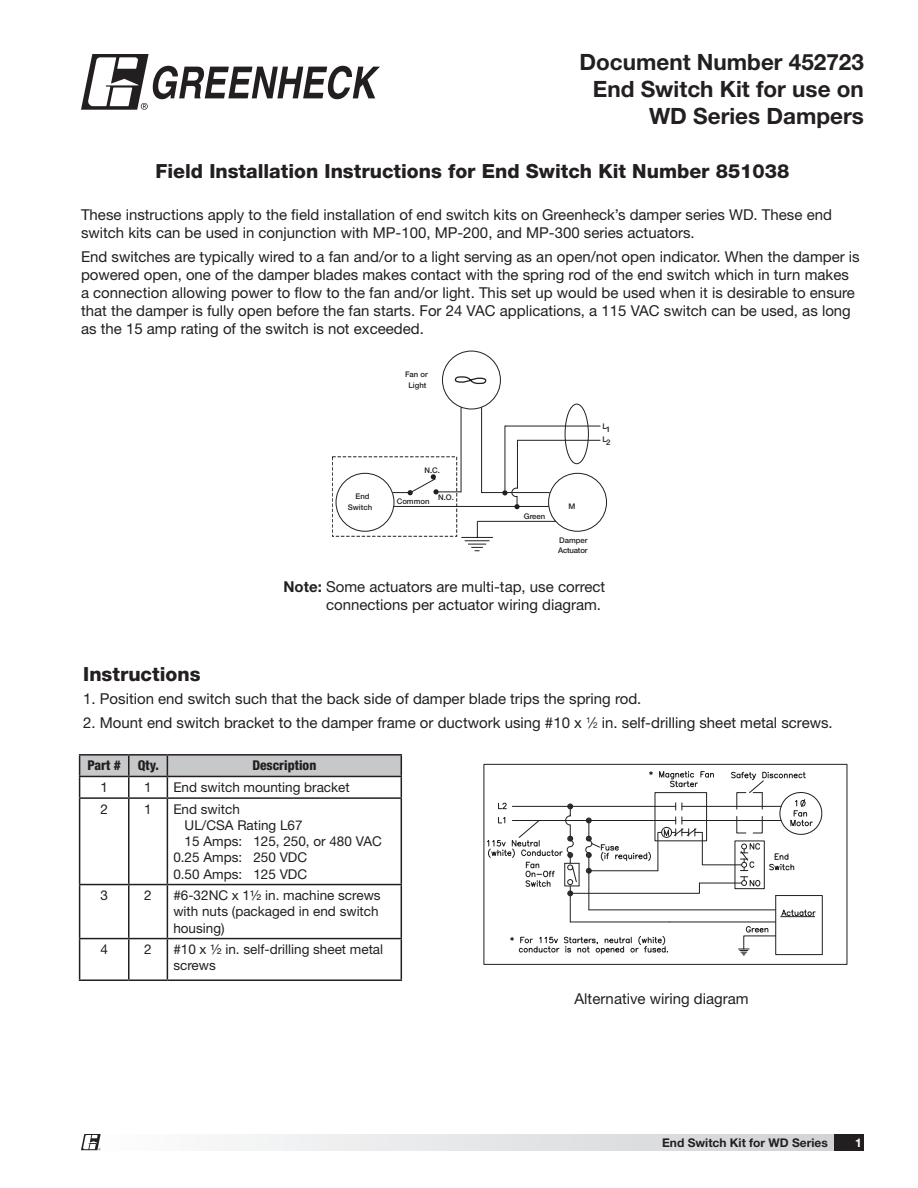
<style>
.page{position:relative;width:918px;height:1188px;background:#fff}
.page>*{position:absolute;margin:0;border:0;box-sizing:border-box;transform-origin:0 0}
.Heading{font:700 22.5px/27px "Helvetica Neue LT Std";color:#231f20;text-align:right}
.Subheading{font:800 19.5px "Helvetica Neue LT Std";color:#231f20}
.Text{font:15px/18px "Helvetica Neue LT Std";color:#231f20}
.t1{font:13.5px/16.2px "Helvetica Neue LT Std";color:#231f20}
.t2{font:800 condensed 13.5px "Helvetica Neue LT Std";color:#231f20}
.t3{font:700 12px "Helvetica Neue LT Std";color:#231f20}
.t4{font:700 12px "Helvetica Neue LT Std";color:#fff}
.t5{font:500 7.8px/10.4px "Helvetica Neue LT Std";color:#231f20}
.t6{font:500 7.8px/10.4px "Helvetica Neue LT Std";letter-spacing:-.03em;color:#231f20}
.s1{font-weight:700}
.s2{font-size:8.25px}
</style>
<div class="page">
<div style="left:565px;top:404px;width:24px;height:60px;border:1px solid #231f20;border-radius:50%"></div>
<div style="left:336px;top:473px;width:58px;height:58px;border:1px solid #231f20;border-radius:50%"></div>
<svg style="left:392px;top:407px;width:215px;height:144px"></svg>
<svg style="left:454px;top:376px;width:33px;height:8px"></svg>
<div style="left:442px;top:351px;width:59px;height:58px;border:1px solid #231f20;border-radius:50%"></div>
<div style="left:332px;top:457px;width:125px;height:80px;border:1px dashed #231f20"></div>
<div style="left:483px;top:764px;width:364px;height:201px;border:1px solid #231f20"></div>
<svg style="left:487px;top:771px;width:336px;height:185px"></svg>
<svg style="left:81px;top:54px;width:299px;height:56px"></svg>
<div style="left:81px;top:1134px;width:760px;height:17px;background:linear-gradient(to right,#fefefe,#d1d2d4)"></div>
<div style="left:834px;top:1134px;width:30px;height:17px;background:#231f20"></div>
<svg style="left:81px;top:1134px;width:20px;height:16px"></svg>
<hr style="left:79px;top:754px;width:50px;height:2px;background:#231f20">
<hr style="left:129px;top:754px;width:38px;height:2px;background:#231f20">
<hr style="left:167px;top:754px;width:235px;height:2px;background:#231f20">
<svg style="left:79px;top:755px;width:323px;height:42px"></svg>
<hr style="left:79px;top:797px;width:50px;height:2px;background:#231f20">
<hr style="left:79px;top:799px;width:1px;height:85px;background:#231f20">
<hr style="left:129px;top:797px;width:38px;height:2px;background:#231f20">
<hr style="left:128px;top:799px;width:2px;height:85px;background:#231f20">
<hr style="left:167px;top:797px;width:235px;height:2px;background:#231f20">
<hr style="left:167px;top:799px;width:1px;height:85px;background:#231f20">
<hr style="left:401px;top:799px;width:1px;height:85px;background:#231f20">
<hr style="left:79px;top:884px;width:50px;height:1px;background:#231f20">
<hr style="left:79px;top:885px;width:1px;height:53px;background:#231f20">
<hr style="left:129px;top:884px;width:38px;height:1px;background:#231f20">
<hr style="left:128px;top:885px;width:2px;height:53px;background:#231f20">
<hr style="left:167px;top:884px;width:235px;height:1px;background:#231f20">
<hr style="left:167px;top:885px;width:1px;height:53px;background:#231f20">
<hr style="left:401px;top:885px;width:1px;height:53px;background:#231f20">
<hr style="left:79px;top:938px;width:50px;height:1px;background:#231f20">
<hr style="left:79px;top:939px;width:1px;height:40px;background:#231f20">
<hr style="left:129px;top:938px;width:38px;height:1px;background:#231f20">
<hr style="left:128px;top:939px;width:2px;height:40px;background:#231f20">
<hr style="left:167px;top:938px;width:235px;height:1px;background:#231f20">
<hr style="left:167px;top:939px;width:1px;height:40px;background:#231f20">
<hr style="left:401px;top:939px;width:1px;height:40px;background:#231f20">
<hr style="left:79px;top:979px;width:50px;height:2px;background:#231f20">
<hr style="left:129px;top:979px;width:38px;height:2px;background:#231f20">
<hr style="left:167px;top:979px;width:235px;height:2px;background:#231f20">
<p class="Heading" style="left:579px;top:48px;width:286px">Document Number 452723<br>End Switch Kit for use on<br>WD Series Dampers</p>
<p class="Subheading" style="left:156px;top:160px;width:635px">Field Installation Instructions for End Switch Kit Number 851038</p>
<p class="Text" style="left:81px;top:206px;width:752px">These instructions apply to the field installation of end switch kits on Greenheck’s damper series WD. These end switch kits can be used in conjunction with MP-100, MP-200, and MP-300 series actuators.</p>
<p class="Text" style="left:81px;top:248px;width:780px">End switches are typically wired to a fan and/or to a light serving as an open/not open indicator. When the damper is powered open, one of the damper blades makes contact with the spring rod of the end switch which in turn makes a connection allowing power to flow to the fan and/or light. This set up would be used when it is desirable to ensure that the damper is fully open before the fan starts. For 24 VAC applications, a 115 VAC switch can be used, as long as the 15 amp rating of the switch is not exceeded.</p>
<p class="t5" style="left:405px;top:369px;width:24px;text-align:center">Fan or<br>Light</p>
<p class="t5" style="left:425px;top:465px;width:17px">N.C.</p>
<p class="t5" style="left:438px;top:492px;width:17px">N.O.</p>
<p class="t5" style="left:348px;top:491px;width:26px;text-indent:8px">End<br>Switch</p>
<p class="t5" style="left:568px;top:501px;width:8px">M</p>
<p class="t5" style="left:524px;top:511px;width:23px">Green</p>
<p class="t5" style="left:397px;top:496px;width:34px">Common</p>
<p class="t5" style="left:603px;top:422px;width:9px">L1</p>
<p class="t5" style="left:603px;top:436px;width:9px">L2</p>
<p class="t6" style="left:558px;top:535px;width:31px">Damper<br>Actuator</p>
<p class="Text" style="left:284px;top:578px;width:323px;text-align:right"><span class="s1">Note:</span> Some actuators are multi-tap, use correct connections per actuator wiring diagram.</p>
<p class="Subheading" style="left:83px;top:663px;width:119px">Instructions</p>
<p class="Text" style="left:83px;top:690px;width:560px">1. Position end switch such that the back side of damper blade trips the spring rod.</p>
<p class="Text" style="left:83px;top:713px;width:751px">2. Mount end switch bracket to the damper frame or ductwork using #10 x <sup>1</sup>⁄<span class="s2">2</span> in. self-drilling sheet metal screws.</p>
<p class="t2" style="left:87px;top:757px;width:35px">Part #</p>
<p class="t2" style="left:138px;top:757px;width:23px">Qty.</p>
<p class="t2" style="left:252px;top:757px;width:66px">Description</p>
<p class="t1" style="left:100px;top:779px;width:9px">1</p>
<p class="t1" style="left:144px;top:779px;width:9px">1</p>
<p class="t1" style="left:173px;top:779px;width:178px">End switch mounting bracket</p>
<p class="t1" style="left:100px;top:801px;width:9px">2</p>
<p class="t1" style="left:144px;top:801px;width:9px">1</p>
<p class="t1" style="left:173px;top:801px;width:68px">End switch</p>
<p class="t1" style="left:185px;top:817px;width:120px">UL/CSA Rating L67</p>
<p class="t1" style="left:185px;top:833px;width:199px">15 Amps: 125, 250, or 480 VAC</p>
<p class="t1" style="left:173px;top:849px;width:135px">0.25 Amps: 250 VDC</p>
<p class="t1" style="left:173px;top:865px;width:135px">0.50 Amps: 125 VDC</p>
<p class="t1" style="left:100px;top:887px;width:9px">3</p>
<p class="t1" style="left:144px;top:887px;width:9px">2</p>
<p class="t1" style="left:173px;top:887px;width:209px">#6-32NC x 11/2 in. machine screws with nuts (packaged in end switch housing)</p>
<p class="t1" style="left:100px;top:941px;width:9px">4</p>
<p class="t1" style="left:144px;top:941px;width:9px">2</p>
<p class="t1" style="left:173px;top:941px;width:211px">#10 x 1/2 in. self-drilling sheet metal screws</p>
<p class="Text" style="left:575px;top:990px;width:176px">Alternative wiring diagram</p>
<p class="t3" style="left:662px;top:1135px;width:167px">End Switch Kit for WD Series</p>
<p class="t4" style="left:855px;top:1135px;width:8px">1</p>
</div>
